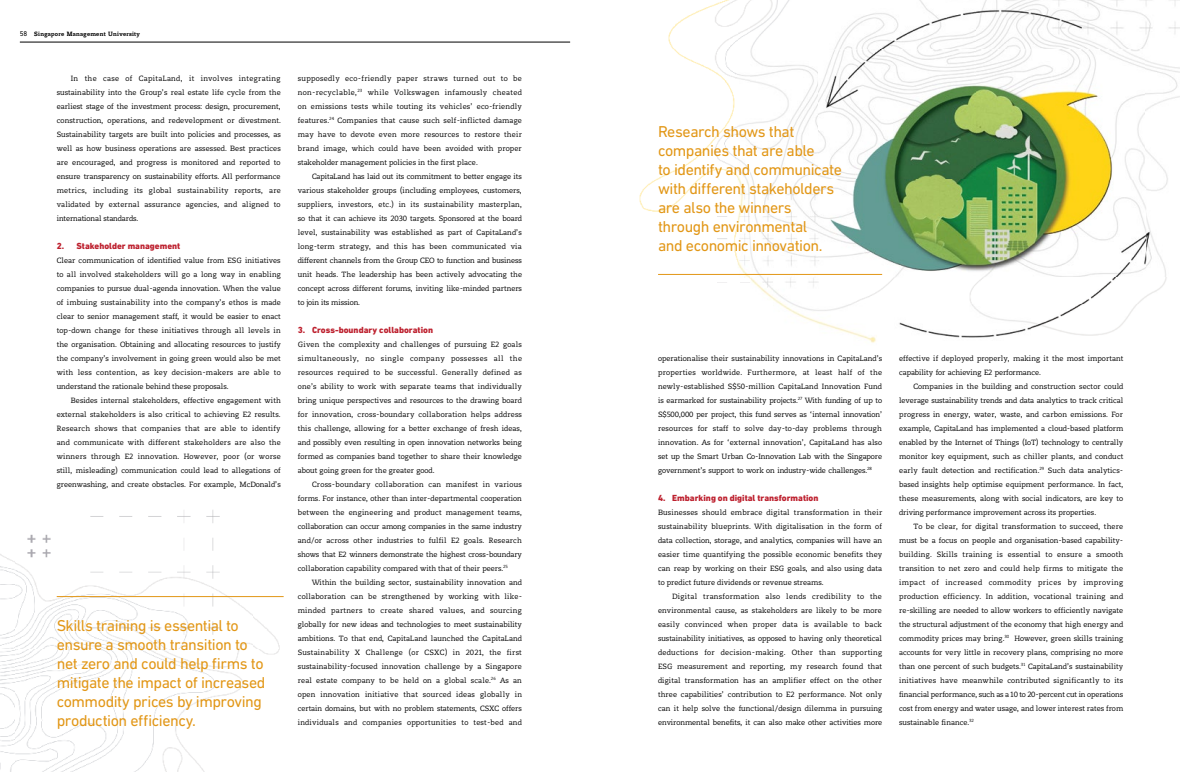
<style>
.page{position:relative;width:1180px;height:772px;background:#fff}
.page>*{position:absolute;margin:0;border:0;box-sizing:border-box;transform-origin:0 0}
.t1{font:16px/19px "DIN Next LT Pro";letter-spacing:-.03em;color:#e29717}
.t2{font:9px/14px "Sabel";color:#000;text-align:justify}
.t3{font:800 9px "DIN Next LT Pro";color:#bd202e}
.t4{font:800 7px "Sabel";letter-spacing:.03em;color:#000}
.s1{font-family:"DIN Next LT Pro";font-weight:400}
</style>
<div class="page">
<img style="left:0;top:510px;width:281px;height:261px">
<hr style="left:57px;top:596px;width:226px;height:1px;background:#e29717">
<img style="left:639px;top:0;width:540px;height:336px">
<img style="left:750px;top:277px;width:280px;height:66px">
<img style="left:818px;top:277px;width:212px;height:26px">
<hr style="left:658px;top:274px;width:224px;height:1px;background:#e29717">
<hr style="left:20px;top:42px;width:550px;height:1px;background:#000">
<p class="t4" style="left:20px;top:29px;width:122px"><span class="s1">58</span> Singapore Management University</p>
<p class="t2" style="left:57px;top:71px;width:226px;text-indent:14px">In the case of CapitaLand, it involves integrating sustainability into the Group’s real estate life cycle from the earliest stage of the investment process: design, procurement, construction, operations, and redevelopment or divestment.<br>Sustainability targets are built into policies and processes, as well as how business operations are assessed. Best practices are encouraged, and progress is monitored and reported to ensure transparency on sustainability efforts. All performance metrics, including its global sustainability reports, are validated by external assurance agencies, and aligned to international standards.</p>
<p class="t3" style="left:57px;top:240px;width:125px">2. Stakeholder management</p>
<p class="t2" style="left:57px;top:253px;width:226px">Clear communication of identified value from ESG initiatives to all involved stakeholders will go a long way in enabling companies to pursue dual-agenda innovation. When the value of imbuing sustainability into the company’s ethos is made clear to senior management staff, it would be easier to enact top-down change for these initiatives through all levels in the organisation. Obtaining and allocating resources to justify the company’s involvement in going green would also be met with less contention, as key decision-makers are able to understand the rationale behind these proposals.</p>
<p class="t2" style="left:57px;top:393px;width:225px;text-indent:14px">Besides internal stakeholders, effective engagement with external stakeholders is also critical to achieving E2 results.<br>Research shows that companies that are able to identify and communicate with different stakeholders are also the winners through E2 innovation. However, poor (or worse still, misleading) communication could lead to allegations of greenwashing, and create obstacles. For example, McDonald’s</p>
<h1 class="t1" style="left:57px;top:615px;width:210px">Skills training is essential to ensure a smooth transition to net zero and could help firms to mitigate the impact of increased commodity prices by improving production efficiency.</h1>
<p class="t2" style="left:298px;top:71px;width:226px">supposedly eco-friendly paper straws turned out to be non-recyclable,<sup>23</sup> while Volkswagen infamously cheated on emissions tests while touting its vehicles’ eco-friendly features.<sup>24</sup> Companies that cause such self-inflicted damage may have to devote even more resources to restore their brand image, which could have been avoided with proper stakeholder management policies in the first place.</p>
<p class="t2" style="left:298px;top:169px;width:226px;text-indent:14px">CapitaLand has laid out its commitment to better engage its various stakeholder groups (including employees, customers, suppliers, investors, etc.) in its sustainability masterplan, so that it can achieve its 2030 targets. Sponsored at the board level, sustainability was established as part of CapitaLand’s long-term strategy, and this has been communicated via different channels from the Group CEO to function and business unit heads. The leadership has been actively advocating the concept across different forums, inviting like-minded partners to join its mission.</p>
<p class="t3" style="left:298px;top:324px;width:137px">3. Cross-boundary collaboration</p>
<p class="t2" style="left:298px;top:337px;width:226px">Given the complexity and challenges of pursuing E2 goals simultaneously, no single company possesses all the resources required to be successful. Generally defined as one’s ability to work with separate teams that individually bring unique perspectives and resources to the drawing board for innovation, cross-boundary collaboration helps address this challenge, allowing for a better exchange of fresh ideas, and possibly even resulting in open innovation networks being formed as companies band together to share their knowledge about going green for the greater good.</p>
<p class="t2" style="left:298px;top:477px;width:226px;text-indent:14px">Cross-boundary collaboration can manifest in various forms. For instance, other than inter-departmental cooperation between the engineering and product management teams, collaboration can occur among companies in the same industry and/or across other industries to fulfil E2 goals. Research shows that E2 winners demonstrate the highest cross-boundary collaboration capability compared with that of their peers.<sup>25</sup></p>
<p class="t2" style="left:298px;top:575px;width:226px;text-indent:14px">Within the building sector, sustainability innovation and collaboration can be strengthened by working with like&shy;minded partners to create shared values, and sourcing globally for new ideas and technologies to meet sustainability ambitions. To that end, CapitaLand launched the CapitaLand Sustainability X Challenge (or CSXC) in 2021, the first sustainability-focused innovation challenge by a Singapore real estate company to be held on a global scale.<sup>26</sup> As an open innovation initiative that sourced ideas globally in certain domains, but with no problem statements, CSXC offers individuals and companies opportunities to test-bed and</p>
<h1 class="t1" style="left:658px;top:122px;width:185px">Research shows that companies that are able<br>to identify and communicate with different stakeholders are also the winners through environmental<br>and economic innovation.</h1>
<p class="t2" style="left:658px;top:351px;width:226px">operationalise their sustainability innovations in CapitaLand’s properties worldwide. Furthermore, at least half of the newly-established S$50-million CapitaLand Innovation Fund is earmarked for sustainability projects.<sup>27</sup> With funding of up to S$500,000 per project, this fund serves as ‘internal innovation’ resources for staff to solve day-to-day problems through innovation. As for ‘external innovation’, CapitaLand has also set up the Smart Urban Co-Innovation Lab with the Singapore government’s support to work on industry-wide challenges.<sup>28</sup></p>
<p class="t3" style="left:658px;top:492px;width:162px">4. Embarking on digital transformation</p>
<p class="t2" style="left:658px;top:505px;width:226px">Businesses should embrace digital transformation in their sustainability blueprints. With digitalisation in the form of data collection, storage, and analytics, companies will have an easier time quantifying the possible economic benefits they can reap by working on their ESG goals, and also using data to predict future dividends or revenue streams.</p>
<p class="t2" style="left:658px;top:589px;width:226px;text-indent:14px">Digital transformation also lends credibility to the environmental cause, as stakeholders are likely to be more easily convinced when proper data is available to back sustainability initiatives, as opposed to having only theoretical deductions for decision-making. Other than supporting ESG measurement and reporting, my research found that digital transformation has an amplifier effect on the other three capabilities’ contribution to E2 performance. Not only can it help solve the functional/design dilemma in pursuing environmental benefits, it can also make other activities more</p>
<p class="t2" style="left:899px;top:351px;width:226px">effective if deployed properly, making it the most important capability for achieving E2 performance.</p>
<p class="t2" style="left:899px;top:379px;width:226px;text-indent:14px">Companies in the building and construction sector could leverage sustainability trends and data analytics to track critical progress in energy, water, waste, and carbon emissions. For example, CapitaLand has implemented a cloud-based platform enabled by the Internet of Things (IoT) technology to centrally monitor key equipment, such as chiller plants, and conduct early fault detection and rectification.<sup>29</sup> Such data analytics&shy;based insights help optimise equipment performance. In fact, these measurements, along with social indicators, are key to driving performance improvement across its properties.</p>
<p class="t2" style="left:899px;top:519px;width:226px;text-indent:14px">To be clear, for digital transformation to succeed, there must be a focus on people and organisation-based capability&shy;building. Skills training is essential to ensure a smooth transition to net zero and could help firms to mitigate the impact of increased commodity prices by improving production efficiency. In addition, vocational training and re-skilling are needed to allow workers to efficiently navigate the structural adjustment of the economy that high energy and commodity prices may bring.<sup>30</sup> However, green skills training accounts for very little in recovery plans, comprising no more than one percent of such budgets.<sup>31</sup> CapitaLand’s sustainability initiatives have meanwhile contributed significantly to its financial performance, such as a 10 to 20-percent cut in operations cost from energy and water usage, and lower interest rates from sustainable finance.<sup>32</sup></p>
</div>
